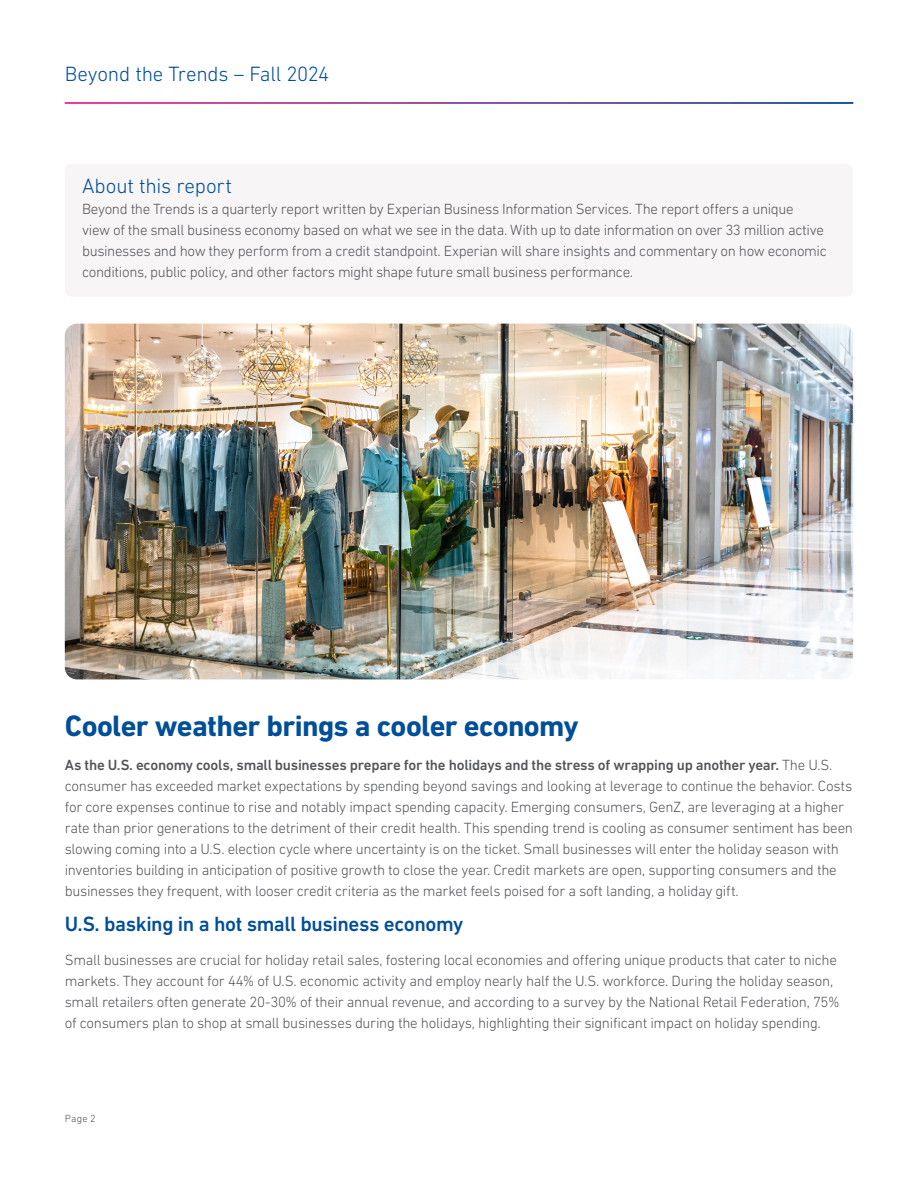
<style>
.page{position:relative;width:918px;height:1188px;background:#fff}
.page>*{position:absolute;margin:0;border:0;box-sizing:border-box;transform-origin:0 0}
.Body_text_10_14{font:700 30px "DIN Next W1 G";letter-spacing:-.02em;color:#014e99}
.Headline_14_16{font:300 21px "DIN Next W1 G";letter-spacing:-.01em;color:#014e99}
.Body_text_10_14-2{font:500 21px "DIN Next W1 G";letter-spacing:-.02em;color:#014e99}
.Body_text_10_14-3{font:300 15px/21px "DIN Next W1 G";letter-spacing:-.02em;color:#54555a}
.t1{font:300 10.5px "DIN Next W1 G";color:#54555a}
.s1{font-weight:500}
</style>
<div class="page">
<div style="left:65px;top:164px;width:788px;height:133px;background:#f8f5f6;border-radius:7px"></div>
<img style="left:65px;top:324px;width:788px;height:355px">
<h2 class="Headline_14_16" style="left:65px;top:61px;width:266px">Beyond the Trends – Fall 2024</h2>
<p class="Headline_14_16" style="left:82px;top:174px;width:152px">About this report</p>
<p class="Body_text_10_14-3" style="left:82px;top:199px;width:746px">Beyond the Trends is a quarterly report written by Experian Business Information Services. The report offers a unique<br>view of the small business economy based on what we see in the data. With up to date information on over 33 million active businesses and how they perform from a credit standpoint. Experian will share insights and commentary on how economic conditions, public policy, and other factors might shape future small business performance.</p>
<p class="Body_text_10_14" style="left:65px;top:708px;width:516px">Cooler weather brings a cooler economy</p>
<p class="Body_text_10_14-3" style="left:65px;top:754px;width:790px"><span class="s1">As the U.S. economy cools, small businesses prepare for the holidays and the stress of wrapping up another year.</span> The U.S. consumer has exceeded market expectations by spending beyond savings and looking at leverage to continue the behavior. Costs for core expenses continue to rise and notably impact spending capacity. Emerging consumers, GenZ, are leveraging at a higher rate than prior generations to the detriment of their credit health. This spending trend is cooling as consumer sentiment has been slowing coming into a U.S. election cycle where uncertainty is on the ticket. Small businesses will enter the holiday season with inventories building in anticipation of positive growth to close the year. Credit markets are open, supporting consumers and the businesses they frequent, with looser credit criteria as the market feels poised for a soft landing, a holiday gift.</p>
<p class="Body_text_10_14-2" style="left:65px;top:911px;width:400px">U.S. basking in a hot small business economy</p>
<p class="Body_text_10_14-3" style="left:65px;top:949px;width:776px">Small businesses are crucial for holiday retail sales, fostering local economies and offering unique products that cater to niche markets. They account for 44% of U.S. economic activity and employ nearly half the U.S. workforce. During the holiday season, small retailers often generate 20-30% of their annual revenue, and according to a survey by the National Retail Federation, 75% of consumers plan to shop at small businesses during the holidays, highlighting their significant impact on holiday spending.</p>
<p class="t1" style="left:65px;top:1112px;width:33px">Page 2</p>
</div>
